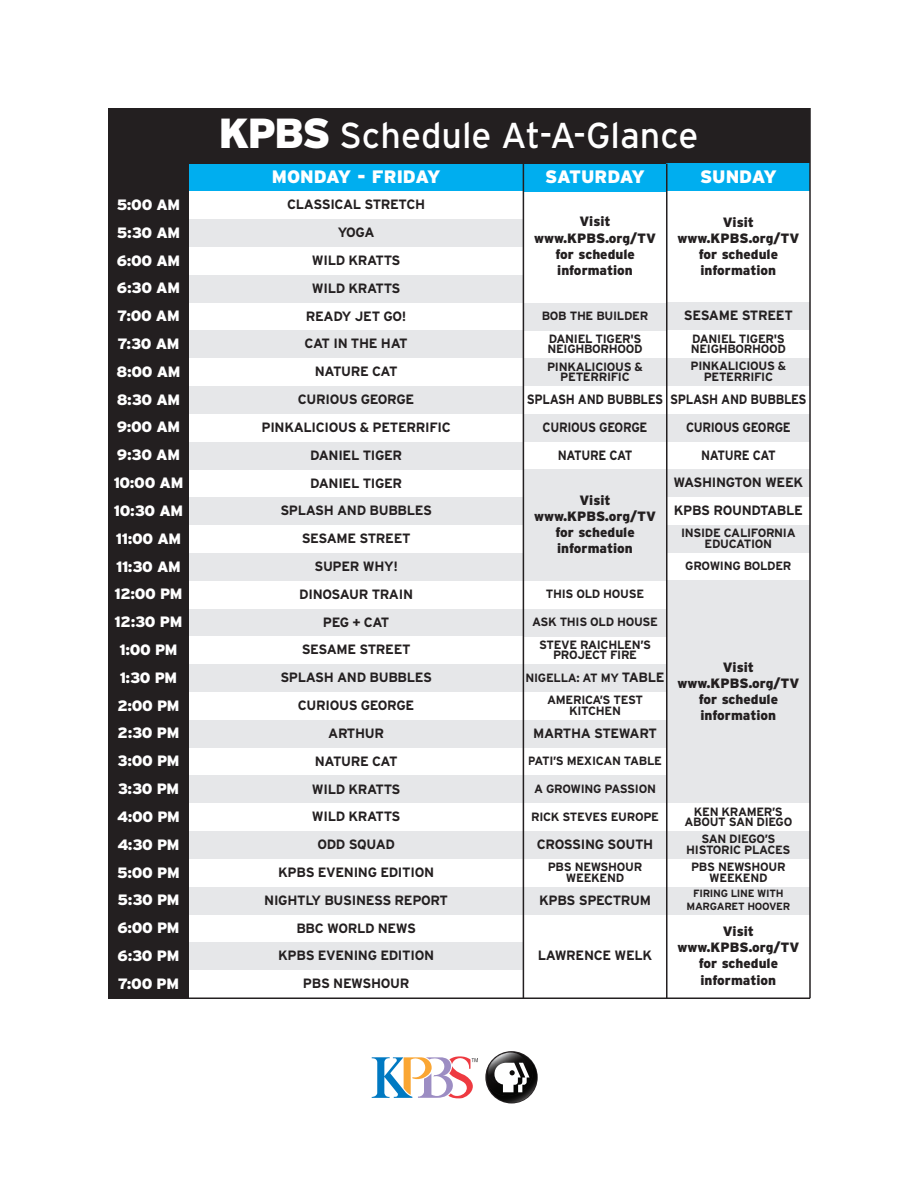
<style>
.page{position:relative;width:918px;height:1188px;background:#fff}
.page>*{position:absolute;margin:0;border:0;box-sizing:border-box;transform-origin:0 0}
.t1{font:36px "PBS Explorer";color:#fff}
.t2{font:900 18px "PBS Explorer";color:#fff}
.t3{font:900 18px "PBS Explorer";letter-spacing:-.025em;color:#fff}
.t4{font:900 15px/27.8px "PBS Explorer";letter-spacing:-.025em;color:#fff;text-align:center}
.t5{font:700 13.5px/27.8px "PBS Explorer";letter-spacing:-.025em;color:#231f20;text-align:center}
.t6{font:900 13.5px/16.2px "PBS Explorer";color:#231f20;text-align:center}
.t7{font:700 13.5px/27.8px "PBS Explorer";letter-spacing:-.025em;color:#231f20;text-align:center;scale:.9 1}
.t8{font:700 12px/10.5px "PBS Explorer";letter-spacing:-.025em;color:#231f20;text-align:center}
.t9{font:700 12px "PBS Explorer";letter-spacing:-.025em;color:#231f20;scale:.9 1}
.t10{font:700 10.5px/12.6px "PBS Explorer";letter-spacing:-.025em;color:#231f20;text-align:center}
.s1{font-family:"PBS Explorer L3 Show Title";font-size:42px}
.s2{font-size:13.5px}
</style>
<div class="page">
<div style="left:108px;top:108px;width:702px;height:56px;background:#231f20"></div>
<div style="left:667px;top:163px;width:143px;height:28px;background:#00aeef"></div>
<div style="left:667px;top:303px;width:143px;height:27px;background:#e6e7e9"></div>
<div style="left:667px;top:358px;width:143px;height:28px;background:#e6e7e9"></div>
<div style="left:667px;top:414px;width:143px;height:28px;background:#e6e7e9"></div>
<div style="left:667px;top:469px;width:143px;height:28px;background:#e6e7e9"></div>
<div style="left:667px;top:525px;width:143px;height:28px;background:#e6e7e9"></div>
<div style="left:667px;top:581px;width:143px;height:222px;background:#e6e7e9"></div>
<div style="left:667px;top:831px;width:143px;height:28px;background:#e6e7e9"></div>
<div style="left:667px;top:887px;width:143px;height:28px;background:#e6e7e9"></div>
<div style="left:108px;top:164px;width:81px;height:27px;background:#231f20"></div>
<div style="left:108px;top:191px;width:81px;height:28px;background:#231f20"></div>
<div style="left:108px;top:219px;width:81px;height:28px;background:#231f20"></div>
<div style="left:108px;top:247px;width:81px;height:28px;background:#231f20"></div>
<div style="left:108px;top:275px;width:81px;height:28px;background:#231f20"></div>
<div style="left:108px;top:303px;width:81px;height:28px;background:#231f20"></div>
<div style="left:108px;top:331px;width:81px;height:27px;background:#231f20"></div>
<div style="left:108px;top:358px;width:81px;height:28px;background:#231f20"></div>
<div style="left:108px;top:386px;width:81px;height:28px;background:#231f20"></div>
<div style="left:108px;top:414px;width:81px;height:28px;background:#231f20"></div>
<div style="left:108px;top:442px;width:81px;height:28px;background:#231f20"></div>
<div style="left:108px;top:470px;width:81px;height:27px;background:#231f20"></div>
<div style="left:108px;top:497px;width:81px;height:28px;background:#231f20"></div>
<div style="left:108px;top:525px;width:81px;height:28px;background:#231f20"></div>
<div style="left:108px;top:553px;width:81px;height:28px;background:#231f20"></div>
<div style="left:108px;top:581px;width:81px;height:28px;background:#231f20"></div>
<div style="left:108px;top:609px;width:81px;height:28px;background:#231f20"></div>
<div style="left:108px;top:637px;width:81px;height:27px;background:#231f20"></div>
<div style="left:108px;top:664px;width:81px;height:28px;background:#231f20"></div>
<div style="left:108px;top:692px;width:81px;height:28px;background:#231f20"></div>
<div style="left:108px;top:720px;width:81px;height:28px;background:#231f20"></div>
<div style="left:108px;top:748px;width:81px;height:28px;background:#231f20"></div>
<div style="left:108px;top:776px;width:81px;height:28px;background:#231f20"></div>
<div style="left:108px;top:804px;width:81px;height:27px;background:#231f20"></div>
<div style="left:108px;top:831px;width:81px;height:28px;background:#231f20"></div>
<div style="left:108px;top:859px;width:81px;height:28px;background:#231f20"></div>
<div style="left:108px;top:887px;width:81px;height:28px;background:#231f20"></div>
<div style="left:108px;top:915px;width:81px;height:28px;background:#231f20"></div>
<div style="left:108px;top:943px;width:81px;height:27px;background:#231f20"></div>
<div style="left:108px;top:970px;width:81px;height:28px;background:#231f20"></div>
<div style="left:189px;top:164px;width:334px;height:27px;background:#00aeef"></div>
<div style="left:189px;top:219px;width:334px;height:28px;background:#e6e7e9"></div>
<div style="left:189px;top:275px;width:334px;height:28px;background:#e6e7e9"></div>
<div style="left:189px;top:331px;width:334px;height:27px;background:#e6e7e9"></div>
<div style="left:189px;top:386px;width:334px;height:28px;background:#e6e7e9"></div>
<div style="left:189px;top:442px;width:334px;height:28px;background:#e6e7e9"></div>
<div style="left:189px;top:497px;width:334px;height:28px;background:#e6e7e9"></div>
<div style="left:189px;top:553px;width:334px;height:28px;background:#e6e7e9"></div>
<div style="left:189px;top:609px;width:334px;height:27px;background:#e6e7e9"></div>
<div style="left:189px;top:664px;width:334px;height:28px;background:#e6e7e9"></div>
<div style="left:189px;top:720px;width:334px;height:28px;background:#e6e7e9"></div>
<div style="left:189px;top:776px;width:334px;height:27px;background:#e6e7e9"></div>
<div style="left:189px;top:831px;width:334px;height:28px;background:#e6e7e9"></div>
<div style="left:189px;top:887px;width:334px;height:28px;background:#e6e7e9"></div>
<div style="left:189px;top:942px;width:334px;height:28px;background:#e6e7e9"></div>
<div style="left:523px;top:303px;width:144px;height:28px;background:#e6e7e9"></div>
<div style="left:523px;top:358px;width:144px;height:28px;background:#e6e7e9"></div>
<div style="left:523px;top:414px;width:144px;height:28px;background:#e6e7e9"></div>
<div style="left:523px;top:470px;width:144px;height:111px;background:#e6e7e9"></div>
<div style="left:523px;top:609px;width:144px;height:27px;background:#e6e7e9"></div>
<div style="left:523px;top:664px;width:144px;height:28px;background:#e6e7e9"></div>
<div style="left:523px;top:720px;width:144px;height:28px;background:#e6e7e9"></div>
<div style="left:523px;top:776px;width:144px;height:27px;background:#e6e7e9"></div>
<div style="left:523px;top:831px;width:144px;height:28px;background:#e6e7e9"></div>
<div style="left:523px;top:887px;width:144px;height:28px;background:#e6e7e9"></div>
<div style="left:523px;top:164px;width:144px;height:27px;background:#00aeef"></div>
<hr style="left:108px;top:998px;width:702px;height:1px;background:#231f20">
<hr style="left:809px;top:108px;width:2px;height:890px;background:#231f20">
<hr style="left:523px;top:164px;width:1px;height:834px;background:#231f20">
<hr style="left:666px;top:164px;width:2px;height:834px;background:#231f20">
<svg style="left:486px;top:1052px;width:52px;height:51px"></svg>
<svg style="left:372px;top:1056px;width:106px;height:43px"></svg>
<p class="t4" style="left:114px;top:191px;width:71px">5:00 AM<br>5:30 AM<br>6:00 AM<br>6:30 AM<br>7:00 AM<br>7:30 AM<br>8:00 AM<br>8:30 AM<br>9:00 AM<br>9:30 AM<br>10:00 AM<br>10:30 AM<br>11:00 AM<br>11:30 AM<br>12:00 PM<br>12:30 PM<br>1:00 PM<br>1:30 PM<br>2:00 PM<br>2:30 PM<br>3:00 PM<br>3:30 PM<br>4:00 PM<br>4:30 PM<br>5:00 PM<br>5:30 PM<br>6:00 PM<br>6:30 PM<br>7:00 PM</p>
<h1 class="t1" style="left:219px;top:115px;width:481px"><span class="s1">KPBS</span> Schedule At-A-Glance</h1>
<h2 class="t2" style="left:272px;top:166px;width:170px">MONDAY - FRIDAY</h2>
<p class="t5" style="left:287px;top:191px;width:139px">CLASSICAL STRETCH</p>
<p class="t5" style="left:262px;top:219px;width:191px">YOGA<br>WILD KRATTS<br>WILD KRATTS<br>READY JET GO!<br>CAT IN THE HAT<br>NATURE CAT<br>CURIOUS GEORGE<br>PINKALICIOUS &amp; PETERRIFIC<br>DANIEL TIGER<br>DANIEL TIGER<br>SPLASH AND BUBBLES<br>SESAME STREET<br>SUPER WHY!<br>DINOSAUR TRAIN<br>PEG + CAT<br>SESAME STREET<br>SPLASH AND BUBBLES<br>CURIOUS GEORGE<br>ARTHUR<br>NATURE CAT</p>
<p class="t5" style="left:264px;top:775px;width:185px">WILD KRATTS<br>WILD KRATTS<br>ODD SQUAD<br>KPBS EVENING EDITION<br>NIGHTLY BUSINESS REPORT<br>BBC WORLD NEWS<br>KPBS EVENING EDITION<br>PBS NEWSHOUR</p>
<h2 class="t3" style="left:545px;top:166px;width:101px">SATURDAY</h2>
<p class="t6" style="left:534px;top:214px;width:123px">Visit www.KPBS.org/TV for schedule information</p>
<h2 class="t2" style="left:700px;top:166px;width:78px">SUNDAY</h2>
<p class="t6" style="left:677px;top:214px;width:123px">Visit www.KPBS.org/TV for schedule information</p>
<p class="t5" style="left:684px;top:302px;width:110px">SESAME STREET</p>
<p class="t8" style="left:691px;top:333px;width:97px;text-align:left">DANIEL TIGER'S<br>NEIGHBORHOOD</p>
<p class="t8" style="left:690px;top:361px;width:97px">PINKALICIOUS &amp;<br>PETERRIFIC</p>
<p class="t7" style="left:670px;top:385px;width:153px">SPLASH AND BUBBLES<br>CURIOUS GEORGE<br>NATURE CAT<br>WASHINGTON WEEK<br>KPBS ROUNDTABLE</p>
<p class="t8" style="left:681px;top:528px;width:116px">INSIDE CALIFORNIA<br>EDUCATION</p>
<p class="t8" style="left:685px;top:561px;width:108px">GROWING BOLDER</p>
<p class="t8" style="left:542px;top:305px;width:108px;line-height:22.5px">BOB THE BUILDER<br>DANIEL TIGER'S</p>
<p class="t8" style="left:547px;top:341px;width:97px;line-height:17.2px;text-align:left">NEIGHBORHOOD<br>PINKALICIOUS &amp;</p>
<p class="t8" style="left:560px;top:372px;width:71px">PETERRIFIC</p>
<p class="t7" style="left:527px;top:386px;width:153px">SPLASH AND BUBBLES<br>CURIOUS GEORGE<br>NATURE CAT</p>
<p class="t6" style="left:534px;top:492px;width:123px">Visit www.KPBS.org/TV for schedule information</p>
<p class="t8" style="left:546px;top:589px;width:100px">THIS OLD HOUSE</p>
<p class="t8" style="left:532px;top:611px;width:127px;line-height:22.5px">ASK THIS OLD HOUSE<br>STEVE RAICHLEN’S</p>
<p class="t8" style="left:526px;top:644px;width:141px;line-height:22.5px">PROJECT FIRE<br>NIGELLA: AT MY <span class="s2">TABLE<br></span>AMERICA’S TEST</p>
<p class="t8" style="left:569px;top:705px;width:53px">KITCHEN</p>
<p class="t5" style="left:533px;top:719px;width:125px">MARTHA STEWART</p>
<p class="t9" style="left:528px;top:754px;width:150px">PATI’S MEXICAN TABLE</p>
<p class="t8" style="left:534px;top:784px;width:123px">A GROWING PASSION</p>
<p class="t8" style="left:531px;top:811px;width:129px">RICK STEVES EUROPE</p>
<p class="t5" style="left:537px;top:831px;width:118px">CROSSING SOUTH</p>
<p class="t8" style="left:548px;top:862px;width:96px">PBS NEWSHOUR<br>WEEKEND</p>
<p class="t5" style="left:539px;top:886px;width:113px">KPBS SPECTRUM</p>
<p class="t6" style="left:677px;top:659px;width:123px">Visit www.KPBS.org/TV for schedule information</p>
<p class="t8" style="left:685px;top:806px;width:109px">KEN KRAMER’S<br>ABOUT SAN DIEGO</p>
<p class="t8" style="left:686px;top:834px;width:106px">SAN DIEGO’S<br>HISTORIC PLACES</p>
<p class="t8" style="left:691px;top:862px;width:96px">PBS NEWSHOUR<br>WEEKEND</p>
<p class="t10" style="left:687px;top:888px;width:105px">FIRING LINE WITH<br>MARGARET HOOVER</p>
<p class="t6" style="left:677px;top:923px;width:123px">Visit www.KPBS.org/TV for schedule information</p>
<p class="t5" style="left:538px;top:942px;width:116px">LAWRENCE WELK</p>
</div>
